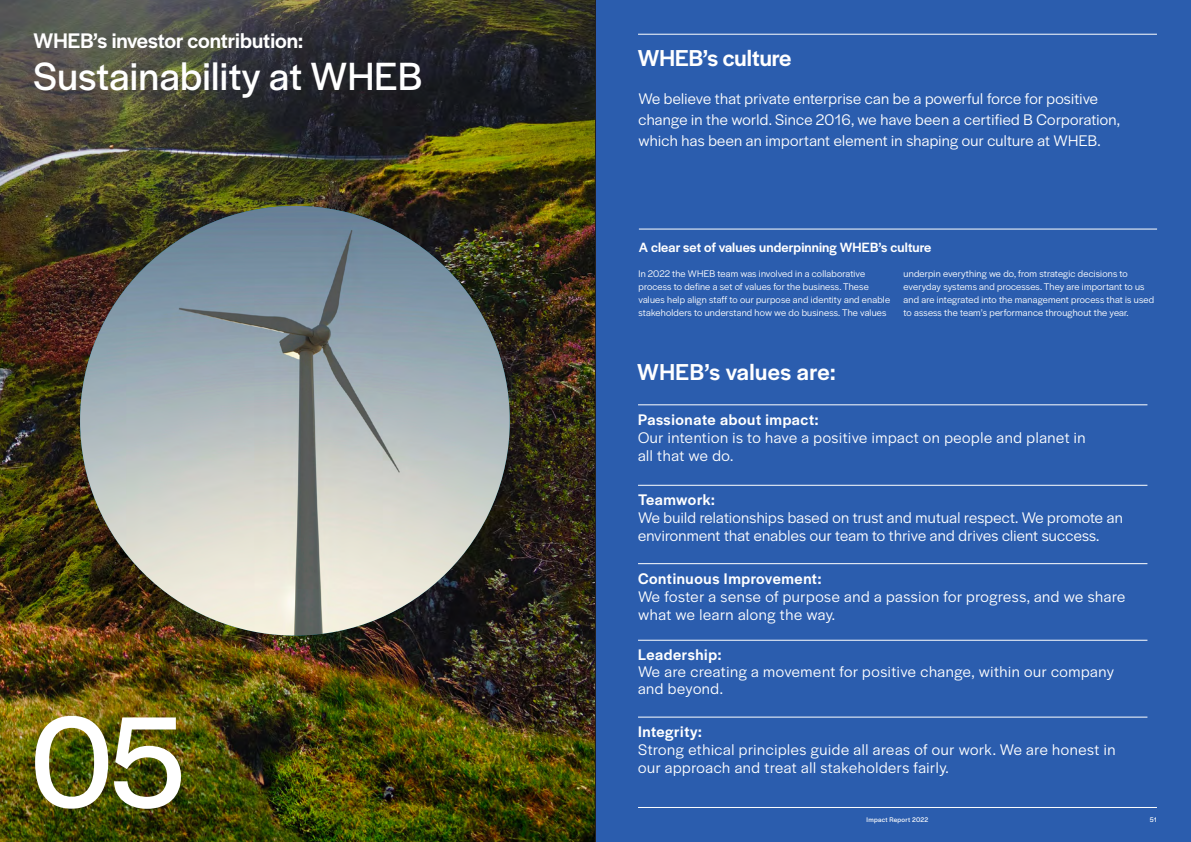
<style>
.page{position:relative;width:1191px;height:842px;background:#fff}
.page>*{position:absolute;margin:0;border:0;box-sizing:border-box;transform-origin:0 0}
.t1{font:134.9px "Halyard Display";color:#fff}
.t2{font:120px "Halyard Display";color:#fff}
.t3{font:41px "Halyard Display";letter-spacing:.01em;color:#fff}
.t4{font:500 24px "Halyard Display";letter-spacing:.02em;color:#fff}
.t5{font:500 24px "Halyard Display";color:#fff}
.t6{font:500 22px "Halyard Display";color:#fff}
.t7{font:16px/21px "Halyard Display";letter-spacing:.02em;color:#fff}
.t8{font:16px/18px "Halyard Display";letter-spacing:.04em;color:#fff}
.t9{font:500 16px "Halyard Display";letter-spacing:.04em;color:#fff}
.t10{font:500 14px "Halyard Display";letter-spacing:.01em;color:#fff}
.t11{font:10px/13px "Halyard Display";letter-spacing:.02em;color:#fff}
.t12{font:7px "Halyard Display";letter-spacing:.04em;color:#fff}
</style>
<div class="page">
<div style="left:595px;top:0;width:596px;height:842px;background:#2b5dae"></div>
<hr style="left:639px;top:229px;width:518px;height:1px;background:#fff">
<hr style="left:638px;top:405px;width:509px;height:1px;background:#fff">
<hr style="left:638px;top:485px;width:509px;height:1px;background:#fff">
<hr style="left:638px;top:563px;width:509px;height:1px;background:#fff">
<hr style="left:638px;top:640px;width:509px;height:1px;background:#fff">
<hr style="left:638px;top:717px;width:509px;height:1px;background:#fff">
<img style="left:0;top:0;width:595px;height:842px">
<img style="left:80px;top:206px;width:430px;height:429px;border-radius:215px">
<hr style="left:595px;top:0;width:1px;height:842px;background:#231f20">
<hr style="left:638px;top:807px;width:519px;height:1px;background:#fff">
<hr style="left:638px;top:34px;width:519px;height:1px;background:#fff">
<h3 class="t6" style="left:34px;top:25px;width:271px">WHEB’s investor contribution:</h3>
<h3 class="t3" style="left:34px;top:47px;width:390px">Sustainability at WHEB</h3>
<h1 class="t1" style="left:30px;top:667px;width:156px">05</h1>
<h2 class="t2" style="left:1039px;top:-11px;width:139px">05</h2>
<h3 class="t5" style="left:637px;top:41px;width:155px">WHEB’s culture</h3>
<h3 class="t7" style="left:638px;top:87px;width:483px">We believe that private enterprise can be a powerful force for positive change in the world. Since 2016, we have been a certified B Corporation, which has been an important element in shaping our culture at WHEB.</h3>
<h3 class="t10" style="left:639px;top:237px;width:294px">A clear set of values underpinning WHEB’s culture</h3>
<p class="t11" style="left:638px;top:267px;width:253px">In 2022 the WHEB team was involved in a collaborative process to define a set of values for the business. These values help align staff to our purpose and identity and enable stakeholders to understand how we do business. The values</p>
<p class="t11" style="left:903px;top:267px;width:252px">underpin everything we do, from strategic decisions to everyday systems and processes. They are important to us and are integrated into the management process that is used to assess the team’s performance throughout the year.</p>
<h3 class="t4" style="left:637px;top:355px;width:200px">WHEB’s values are:</h3>
<h3 class="t9" style="left:638px;top:408px;width:182px">Passionate about impact:</h3>
<h3 class="t8" style="left:638px;top:428px;width:449px">Our intention is to have a positive impact on people and planet in all that we do.</h3>
<h3 class="t9" style="left:638px;top:489px;width:78px">Teamwork:</h3>
<h3 class="t7" style="left:638px;top:508px;width:486px;line-height:18px">We build relationships based on trust and mutual respect. We promote an environment that enables our team to thrive and drives client success.</h3>
<h3 class="t9" style="left:638px;top:567px;width:185px">Continuous Improvement:</h3>
<h3 class="t7" style="left:638px;top:586px;width:489px;line-height:18px">We foster a sense of purpose and a passion for progress, and we share what we learn along the way.</h3>
<h3 class="t9" style="left:638px;top:644px;width:85px">Leadership:</h3>
<h3 class="t8" style="left:638px;top:663px;width:477px;line-height:17px">We are creating a movement for positive change, within our company and beyond.</h3>
<h3 class="t9" style="left:638px;top:720px;width:65px">Integrity:</h3>
<h3 class="t8" style="left:638px;top:740px;width:479px">Strong ethical principles guide all areas of our work. We are honest in our approach and treat all stakeholders fairly.</h3>
<p class="t12" style="left:866px;top:815px;width:63px">Impact Report 2022</p>
<p class="t12" style="left:1150px;top:815px;width:8px">51</p>
</div>
